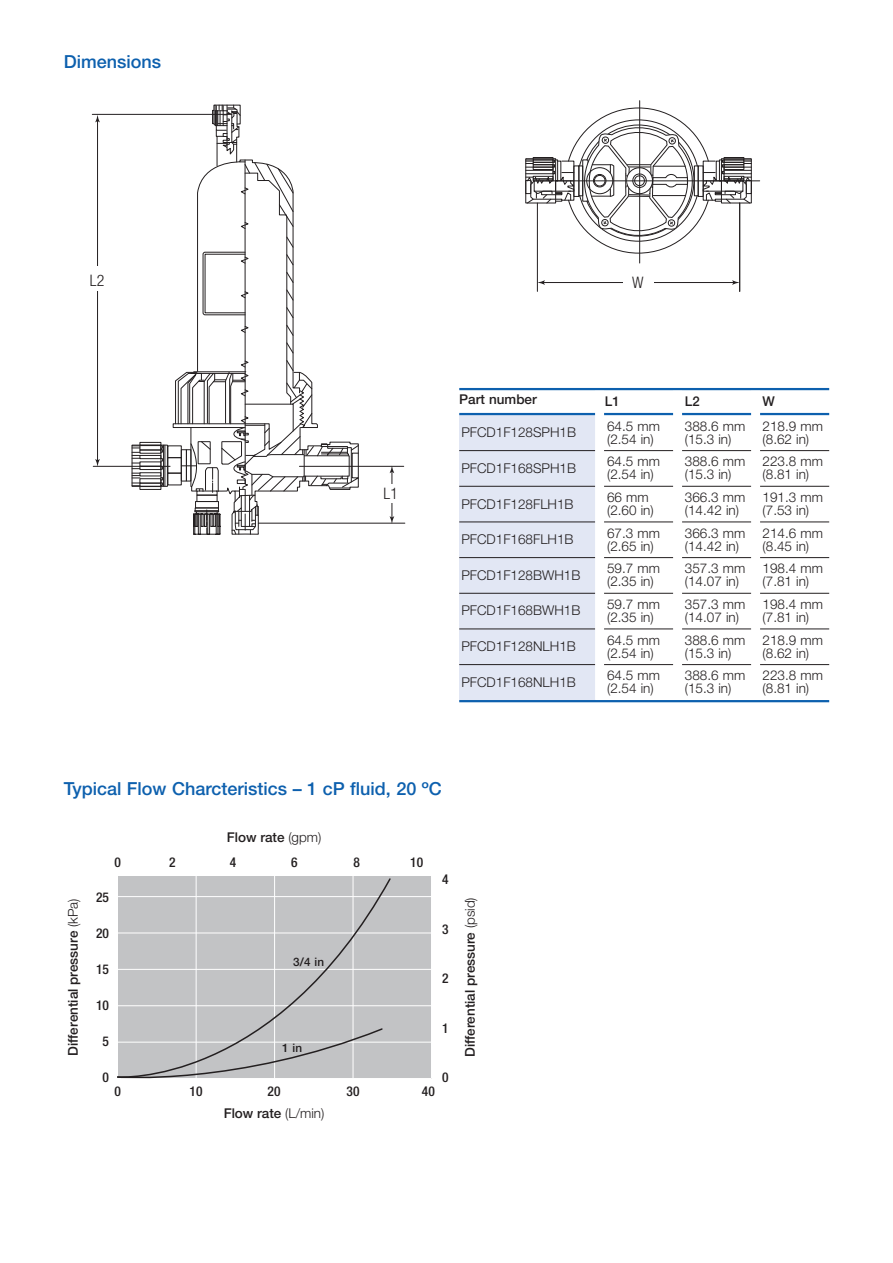
<style>
.page{position:relative;width:893px;height:1263px;background:#fff}
.page>*{position:absolute;margin:0;border:0;box-sizing:border-box;transform-origin:0 0}
.t1{font:500 18px "Helvetica Neue LT Std";color:#0d60ae}
.t2{font:300 condensed 15.9px "Helvetica Neue LT Std";color:#231f20}
.t3{font:300 13.5px/13.2px "Helvetica Neue LT Std";color:#231f20}
.t4{font:500 13.5px "Helvetica Neue LT Std";color:#231f20}
.t5{font:500 condensed 13.5px "Helvetica Neue LT Std";letter-spacing:.02em;color:#231f20}
.t6{font:500 11.7px "Helvetica Neue LT Std";color:#231f20}
.s1{font-weight:300}
</style>
<div class="page">
<div style="left:118px;top:876px;width:313px;height:202px;background:#c2c3c5"></div>
<hr style="left:196px;top:876px;width:1px;height:202px;background:#fff">
<hr style="left:274px;top:876px;width:1px;height:202px;background:#fff">
<hr style="left:353px;top:876px;width:1px;height:202px;background:#fff">
<hr style="left:118px;top:1042px;width:313px;height:1px;background:#fff">
<hr style="left:118px;top:1005px;width:313px;height:1px;background:#fff">
<hr style="left:118px;top:969px;width:313px;height:1px;background:#fff">
<hr style="left:118px;top:932px;width:313px;height:1px;background:#fff">
<hr style="left:118px;top:896px;width:313px;height:1px;background:#fff">
<svg style="left:118px;top:877px;width:274px;height:201px"></svg>
<div style="left:132px;top:445px;width:36px;height:42px;border:1px solid #231f20"></div>
<div style="left:140px;top:442px;width:21px;height:4px;border:1px solid #231f20"></div>
<div style="left:140px;top:486px;width:21px;height:4px;border:1px solid #231f20"></div>
<div style="left:140px;top:445px;width:21px;height:5px;border:1px solid #231f20"></div>
<div style="left:140px;top:450px;width:21px;height:3px;border:1px solid #231f20"></div>
<div style="left:140px;top:466px;width:21px;height:4px;border:1px solid #231f20"></div>
<div style="left:140px;top:478px;width:21px;height:5px;border:1px solid #231f20"></div>
<div style="left:140px;top:483px;width:21px;height:4px;border:1px solid #231f20"></div>
<div style="left:140px;top:455px;width:21px;height:4px;border:1px solid #231f20"></div>
<div style="left:140px;top:472px;width:21px;height:4px;border:1px solid #231f20"></div>
<hr style="left:161px;top:445px;width:1px;height:41px;background:#231f20">
<svg style="left:132px;top:445px;width:8px;height:41px"></svg>
<svg style="left:160px;top:445px;width:3px;height:25px"></svg>
<svg style="left:160px;top:477px;width:3px;height:9px"></svg>
<hr style="left:163px;top:445px;width:1px;height:41px;background:#231f20">
<hr style="left:165px;top:445px;width:1px;height:41px;background:#231f20">
<div style="left:168px;top:473px;width:14px;height:12px;border:1px solid #231f20"></div>
<hr style="left:92px;top:114px;width:140px;height:1px;background:#231f20">
<hr style="left:299px;top:466px;width:105px;height:1px;background:#231f20">
<hr style="left:258px;top:523px;width:147px;height:1px;background:#231f20">
<hr style="left:93px;top:466px;width:77px;height:1px;background:#231f20">
<svg style="left:173px;top:105px;width:188px;height:429px"></svg>
<hr style="left:97px;top:120px;width:1px;height:341px;background:#231f20">
<svg style="left:95px;top:115px;width:5px;height:7px"></svg>
<svg style="left:95px;top:459px;width:5px;height:8px"></svg>
<hr style="left:392px;top:471px;width:1px;height:48px;background:#231f20">
<svg style="left:390px;top:466px;width:4px;height:7px"></svg>
<svg style="left:390px;top:516px;width:4px;height:8px"></svg>
<div style="left:83px;top:266px;width:30px;height:25px;background:#fff"></div>
<div style="left:377px;top:484px;width:30px;height:18px;background:#fff"></div>
<hr style="left:542px;top:282px;width:193px;height:1px;background:#231f20">
<svg style="left:538px;top:280px;width:7px;height:5px"></svg>
<svg style="left:732px;top:280px;width:7px;height:5px"></svg>
<div style="left:525px;top:158px;width:31px;height:45px;border:1px solid #231f20"></div>
<div style="left:525px;top:180px;width:6px;height:14px;border:1px solid #231f20"></div>
<div style="left:721px;top:158px;width:31px;height:45px;border:1px solid #231f20"></div>
<div style="left:746px;top:180px;width:6px;height:14px;border:1px solid #231f20"></div>
<svg style="left:526px;top:107px;width:225px;height:147px"></svg>
<hr style="left:557px;top:181px;width:203px;height:1px;background:#231f20">
<hr style="left:537px;top:203px;width:1px;height:88px;background:#231f20">
<hr style="left:739px;top:203px;width:1px;height:88px;background:#231f20">
<div style="left:624px;top:273px;width:30px;height:18px;background:#fff"></div>
<hr style="left:639px;top:101px;width:1px;height:162px;background:#231f20">
<div style="left:459px;top:414px;width:137px;height:37px;background:#e2e7f4"></div>
<div style="left:459px;top:451px;width:137px;height:35px;background:#e2e7f4"></div>
<div style="left:459px;top:486px;width:137px;height:36px;background:#e2e7f4"></div>
<div style="left:459px;top:522px;width:137px;height:36px;background:#e2e7f4"></div>
<div style="left:459px;top:558px;width:137px;height:35px;background:#e2e7f4"></div>
<div style="left:459px;top:593px;width:137px;height:36px;background:#e2e7f4"></div>
<div style="left:459px;top:629px;width:137px;height:36px;background:#e2e7f4"></div>
<div style="left:459px;top:665px;width:137px;height:37px;background:#e2e7f4"></div>
<hr style="left:459px;top:388px;width:370px;height:2px;background:#0d60ae">
<hr style="left:459px;top:413px;width:370px;height:2px;background:#0d60ae">
<hr style="left:459px;top:450px;width:370px;height:1px;background:#231f20">
<hr style="left:459px;top:486px;width:370px;height:1px;background:#231f20">
<hr style="left:459px;top:522px;width:370px;height:1px;background:#231f20">
<hr style="left:459px;top:557px;width:370px;height:1px;background:#231f20">
<hr style="left:459px;top:593px;width:370px;height:1px;background:#231f20">
<hr style="left:459px;top:629px;width:370px;height:1px;background:#231f20">
<hr style="left:459px;top:664px;width:370px;height:1px;background:#231f20">
<hr style="left:459px;top:700px;width:370px;height:2px;background:#0d60ae">
<div style="left:595px;top:391px;width:9px;height:309px;background:#fff"></div>
<div style="left:673px;top:391px;width:9px;height:309px;background:#fff"></div>
<div style="left:751px;top:391px;width:9px;height:309px;background:#fff"></div>
<h1 class="t1" style="left:64px;top:55px;width:99px">Dimensions</h1>
<p class="t2" style="left:90px;top:274px;width:16px">L2</p>
<p class="t2" style="left:632px;top:276px;width:13px">W</p>
<p class="t2" style="left:383px;top:487px;width:16px">L1</p>
<p class="t4" style="left:459px;top:395px;width:79px">Part number</p>
<p class="t4" style="left:605px;top:396px;width:16px">L1</p>
<p class="t4" style="left:685px;top:396px;width:16px">L2</p>
<p class="t4" style="left:763px;top:396px;width:14px">W</p>
<p class="t3" style="left:461px;top:427px;width:116px">PFCD1F128SPH1B</p>
<p class="t3" style="left:607px;top:420px;width:54px">64.5 mm (2.54 in)</p>
<p class="t3" style="left:685px;top:420px;width:62px">388.6 mm (15.3 in)</p>
<p class="t3" style="left:763px;top:420px;width:62px">218.9 mm (8.62 in)</p>
<p class="t3" style="left:461px;top:463px;width:116px">PFCD1F168SPH1B</p>
<p class="t3" style="left:607px;top:456px;width:54px">64.5 mm (2.54 in)</p>
<p class="t3" style="left:685px;top:456px;width:62px">388.6 mm (15.3 in)</p>
<p class="t3" style="left:763px;top:456px;width:62px">223.8 mm (8.81 in)</p>
<p class="t3" style="left:461px;top:498px;width:114px">PFCD1F128FLH1B</p>
<p class="t3" style="left:607px;top:492px;width:48px">66 mm (2.60 in)</p>
<p class="t3" style="left:685px;top:492px;width:62px">366.3 mm (14.42 in)</p>
<p class="t3" style="left:763px;top:492px;width:62px">191.3 mm (7.53 in)</p>
<p class="t3" style="left:461px;top:534px;width:114px">PFCD1F168FLH1B</p>
<p class="t3" style="left:607px;top:527px;width:54px">67.3 mm (2.65 in)</p>
<p class="t3" style="left:685px;top:527px;width:62px">366.3 mm (14.42 in)</p>
<p class="t3" style="left:763px;top:527px;width:62px">214.6 mm (8.45 in)</p>
<p class="t3" style="left:461px;top:570px;width:121px">PFCD1F128BWH1B</p>
<p class="t3" style="left:607px;top:563px;width:54px">59.7 mm (2.35 in)</p>
<p class="t3" style="left:685px;top:563px;width:62px">357.3 mm (14.07 in)</p>
<p class="t3" style="left:763px;top:563px;width:62px">198.4 mm (7.81 in)</p>
<p class="t3" style="left:461px;top:605px;width:121px">PFCD1F168BWH1B</p>
<p class="t3" style="left:607px;top:599px;width:54px">59.7 mm (2.35 in)</p>
<p class="t3" style="left:685px;top:599px;width:62px">357.3 mm (14.07 in)</p>
<p class="t3" style="left:763px;top:599px;width:62px">198.4 mm (7.81 in)</p>
<p class="t3" style="left:461px;top:641px;width:116px">PFCD1F128NLH1B</p>
<p class="t3" style="left:607px;top:634px;width:54px">64.5 mm (2.54 in)</p>
<p class="t3" style="left:685px;top:634px;width:62px">388.6 mm (15.3 in)</p>
<p class="t3" style="left:763px;top:634px;width:62px">218.9 mm (8.62 in)</p>
<p class="t3" style="left:461px;top:677px;width:116px">PFCD1F168NLH1B</p>
<p class="t3" style="left:607px;top:670px;width:54px">64.5 mm (2.54 in)</p>
<p class="t3" style="left:685px;top:670px;width:62px">388.6 mm (15.3 in)</p>
<p class="t3" style="left:763px;top:670px;width:62px">223.8 mm (8.81 in)</p>
<h1 class="t1" style="left:64px;top:782px;width:379px">Typical Flow Charcteristics – 1 cP fluid, 20 ºC</h1>
<p class="t4" style="left:68px;top:1056px;width:159px;rotate:-90deg">Differential pressure <span class="s1">(kPa)</span></p>
<p class="t5" style="left:114px;top:857px;width:8px">0</p>
<p class="t5" style="left:96px;top:893px;width:14px">25</p>
<p class="t5" style="left:96px;top:929px;width:14px">20</p>
<p class="t5" style="left:96px;top:965px;width:14px">15</p>
<p class="t5" style="left:96px;top:1001px;width:14px">10</p>
<p class="t5" style="left:103px;top:1037px;width:8px">5</p>
<p class="t5" style="left:103px;top:1073px;width:8px">0</p>
<p class="t4" style="left:227px;top:832px;width:96px">Flow rate <span class="s1">(gpm)</span></p>
<p class="t5" style="left:169px;top:857px;width:8px">2</p>
<p class="t5" style="left:230px;top:857px;width:8px">4</p>
<p class="t5" style="left:291px;top:857px;width:8px">6</p>
<p class="t5" style="left:353px;top:857px;width:8px">8</p>
<p class="t5" style="left:410px;top:857px;width:15px">10</p>
<p class="t6" style="left:293px;top:957px;width:33px">3/4 in</p>
<p class="t6" style="left:282px;top:1044px;width:21px">1 in</p>
<p class="t5" style="left:442px;top:875px;width:8px">4</p>
<p class="t5" style="left:442px;top:924px;width:8px">3</p>
<p class="t5" style="left:442px;top:974px;width:8px">2</p>
<p class="t5" style="left:442px;top:1023px;width:8px">1</p>
<p class="t5" style="left:442px;top:1073px;width:8px">0</p>
<p class="t5" style="left:114px;top:1086px;width:8px">0</p>
<p class="t5" style="left:190px;top:1086px;width:15px">10</p>
<p class="t5" style="left:267px;top:1086px;width:15px">20</p>
<p class="t5" style="left:346px;top:1086px;width:15px">30</p>
<p class="t5" style="left:422px;top:1086px;width:15px">40</p>
<p class="t4" style="left:224px;top:1109px;width:102px">Flow rate <span class="s1">(L/min)</span></p>
<p class="t4" style="left:465px;top:1057px;width:161px;rotate:-90deg">Differential pressure <span class="s1">(psid)</span></p>
</div>
